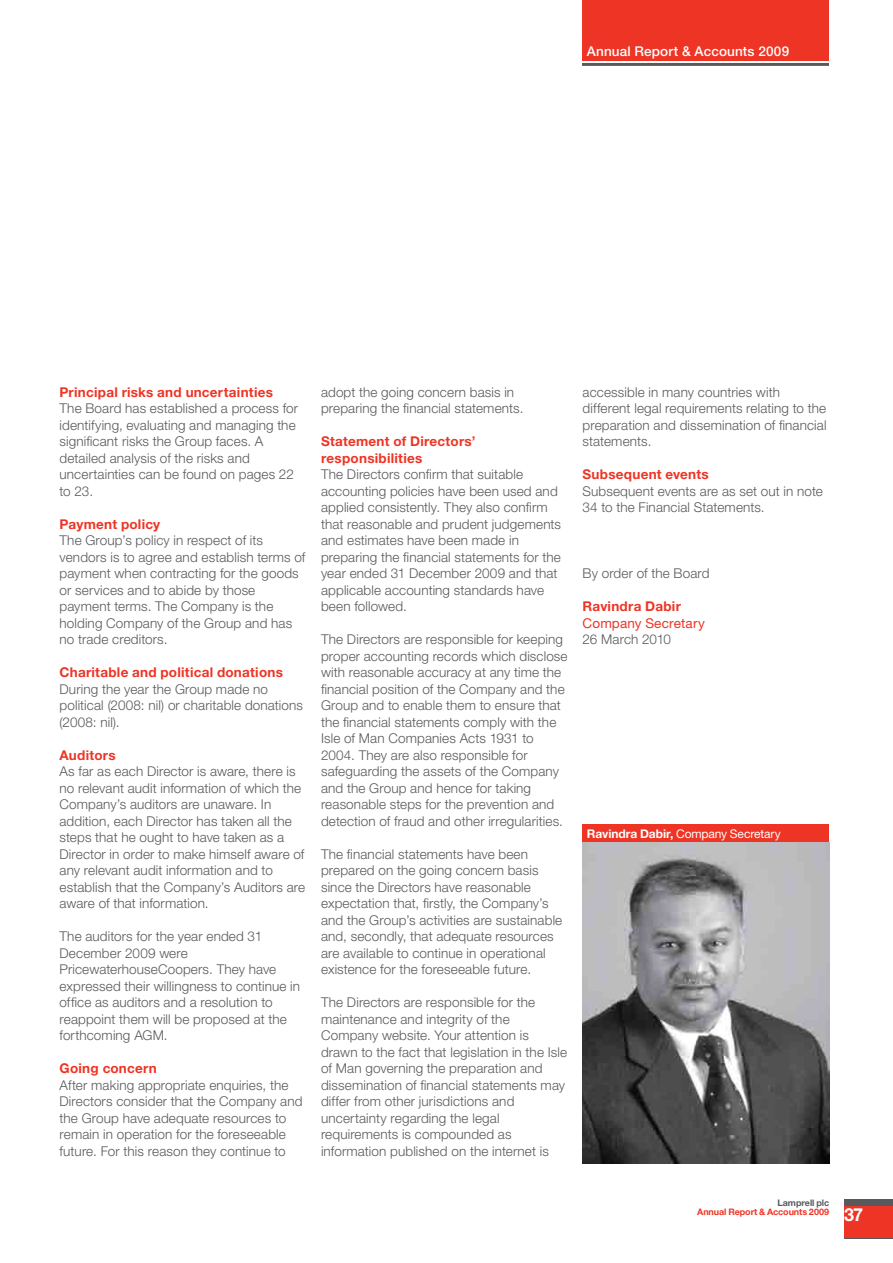
<style>
.page{position:relative;width:893px;height:1263px;background:#fff}
.page>*{position:absolute;margin:0;border:0;box-sizing:border-box;transform-origin:0 0}
.t1{font:300 13.5px/16.5px "Helvetica Neue LT Std";letter-spacing:.01em;color:#58595b}
.t2{font:700 13.5px/16.5px "Helvetica Neue LT Std";letter-spacing:.02em;color:#ee3424}
.t3{font:500 13.5px "Helvetica Neue LT Std";letter-spacing:.01em;color:#fff}
.t4{font:13.5px "Helvetica Neue LT Std";letter-spacing:.01em;color:#ee3424}
.t5{font:12px "Helvetica Neue LT Std";letter-spacing:-.01em;color:#fff}
.t6{font:700 9px/9.6px "Helvetica Neue LT Std";letter-spacing:-.01em;color:#ee3424}
.s1{font-weight:700}
.s2{color:#58595b}
.s3{font-size:18px;color:#fff}
</style>
<div class="page">
<div style="left:844px;top:1202px;width:49px;height:37px;background:#ee3424"></div>
<div style="left:844px;top:1199px;width:49px;height:6px;background:#58595b"></div>
<hr style="left:844px;top:1238px;width:49px;height:1px;background:#58595b">
<div style="left:583px;top:0;width:246px;height:61px;background:#ee3424"></div>
<hr style="left:583px;top:65px;width:246px;height:1px;background:#ee3424">
<hr style="left:583px;top:63px;width:246px;height:2px;background:#58595b">
<img style="left:583px;top:842px;width:246px;height:322px">
<div style="left:583px;top:825px;width:246px;height:17px;background:#ee3424"></div>
<p class="t3" style="left:587px;top:43px;width:204px">Annual Report &amp; Accounts 2009</p>
<p class="t2" style="left:60px;top:384px;width:215px">Principal risks and uncertainties</p>
<p class="t1" style="left:60px;top:400px;width:240px">The Board has established a process for identifying, evaluating and managing the significant risks the Group faces. A detailed analysis of the risks and uncertainties can be found on pages 22 to 23.</p>
<p class="t2" style="left:60px;top:516px;width:102px">Payment policy</p>
<p class="t1" style="left:60px;top:532px;width:247px">The Group’s policy in respect of its vendors is to agree and establish terms of payment when contracting for the goods or services and to abide by those payment terms. The Company is the holding Company of the Group and has no trade creditors.</p>
<p class="t2" style="left:60px;top:664px;width:225px">Charitable and political donations</p>
<p class="t1" style="left:60px;top:681px;width:245px">During the year the Group made no political (2008: nil) or charitable donations (2008: nil).</p>
<p class="t2" style="left:60px;top:746px;width:58px">Auditors</p>
<p class="t1" style="left:60px;top:763px;width:247px">As far as each Director is aware, there is no relevant audit information of which the Company’s auditors are unaware. In addition, each Director has taken all the steps that he ought to have taken as a Director in order to make himself aware of any relevant audit information and to establish that the Company’s Auditors are aware of that information.</p>
<p class="t1" style="left:60px;top:928px;width:242px">The auditors for the year ended 31<br>December 2009 were<br>PricewaterhouseCoopers. They have expressed their willingness to continue in office as auditors and a resolution to reappoint them will be proposed at the forthcoming AGM.</p>
<p class="t2" style="left:60px;top:1060px;width:99px">Going concern</p>
<p class="t1" style="left:60px;top:1076px;width:244px">After making appropriate enquiries, the Directors consider that the Company and the Group have adequate resources to remain in operation for the foreseeable future. For this reason they continue to</p>
<p class="t1" style="left:321px;top:383px;width:204px">adopt the going concern basis in preparing the financial statements.</p>
<p class="t2" style="left:321px;top:433px;width:156px">Statement of Directors’ responsibilities</p>
<p class="t1" style="left:321px;top:466px;width:242px">The Directors confirm that suitable accounting policies have been used and applied consistently. They also confirm that reasonable and prudent judgements and estimates have been made in preparing the financial statements for the year ended 31 December 2009 and that applicable accounting standards have been followed.</p>
<p class="t1" style="left:321px;top:631px;width:248px">The Directors are responsible for keeping proper accounting records which disclose with reasonable accuracy at any time the financial position of the Company and the Group and to enable them to ensure that the financial statements comply with the Isle of Man Companies Acts 1931 to 2004. They are also responsible for safeguarding the assets of the Company and the Group and hence for taking reasonable steps for the prevention and detection of fraud and other irregularities.</p>
<p class="t1" style="left:321px;top:845px;width:243px">The financial statements have been prepared on the going concern basis since the Directors have reasonable expectation that, firstly, the Company’s and the Group’s activities are sustainable and, secondly, that adequate resources are available to continue in operational existence for the foreseeable future.</p>
<p class="t1" style="left:321px;top:994px;width:248px">The Directors are responsible for the maintenance and integrity of the Company website. Your attention is drawn to the fact that legislation in the Isle of Man governing the preparation and dissemination of financial statements may differ from other jurisdictions and uncertainty regarding the legal requirements is compounded as information published on the internet is</p>
<p class="t1" style="left:583px;top:383px;width:246px">accessible in many countries with different legal requirements relating to the preparation and dissemination of financial statements.</p>
<p class="t2" style="left:583px;top:466px;width:128px">Subsequent events</p>
<p class="t1" style="left:583px;top:482px;width:242px">Subsequent events are as set out in note<br>34 to the Financial Statements.</p>
<p class="t1" style="left:583px;top:565px;width:129px">By order of the Board</p>
<p class="t2" style="left:583px;top:598px;width:100px">Ravindra Dabir</p>
<p class="t4" style="left:583px;top:615px;width:124px">Company Secretary</p>
<p class="t1" style="left:583px;top:631px;width:90px">26 March 2010</p>
<p class="t5" style="left:587px;top:826px;width:195px"><span class="s1">Ravindra Dabir,</span> Company Secretary</p>
<p class="t6" style="left:697px;top:1197px;width:167px;text-indent:80px"><span class="s2">Lamprell plc<br></span>Annual Report &amp; Accounts 2009 <span class="s3">37</span></p>
</div>
